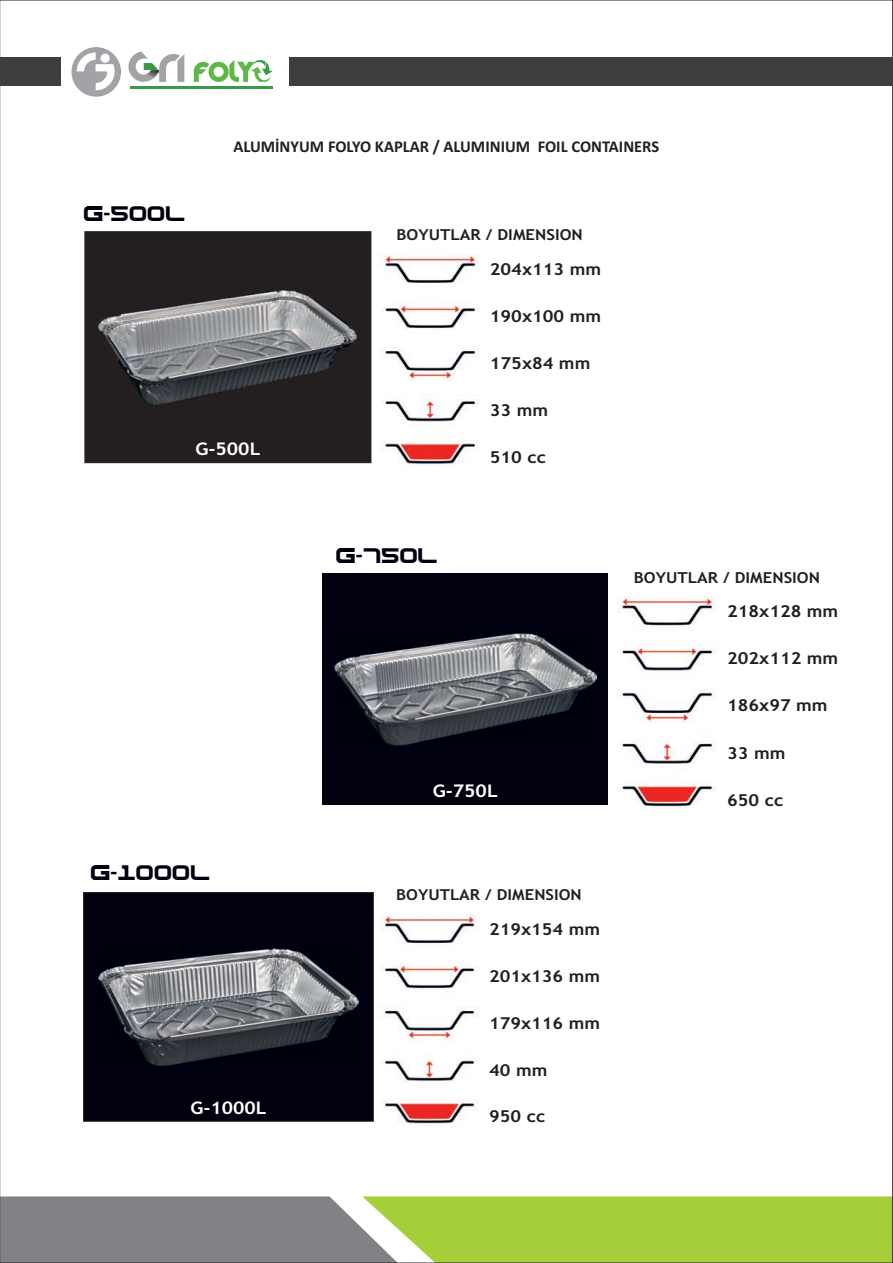
<style>
.page{position:relative;width:893px;height:1263px;background:#fff}
.page>*{position:absolute;margin:0;border:0;box-sizing:border-box;transform-origin:0 0}
.t1{font:33.6px "Nes Controller";color:#00000e;scale:1.11 1}
.t2{font:33.45px "Nes Controller";color:#00000e;scale:1.11 1}
.t3{font:700 17.4px "Trebuchet MS";color:#fff;scale:1.11 1}
.t4{font:700 16.5px "Calibri";color:#231f20}
.t5{font:700 16.35px "Trebuchet MS";color:#231f20;scale:1.11 1}
.t6{font:700 15.15px "Trebuchet MS";color:#231f20;scale:1.11 1}
.t7{font:700 15px "Trebuchet MS";color:#231f20;scale:1.11 1}
</style>
<div class="page">
<img style="left:618px;top:596px;width:98px;height:212px">
<div style="left:322px;top:574px;width:286px;height:231px;background:#00000e"></div>
<img style="left:335px;top:633px;width:261px;height:112px">
<div style="left:83px;top:892px;width:291px;height:230px;background:#00000e;border:1px solid #231f20"></div>
<img style="left:381px;top:914px;width:97px;height:210px">
<img style="left:98px;top:948px;width:261px;height:118px">
<img style="left:381px;top:254px;width:98px;height:211px">
<div style="left:84px;top:231px;width:287px;height:232px;background:#231f20;border:1px solid #231f20"></div>
<img style="left:99px;top:290px;width:258px;height:114px">
<svg style="left:2px;top:1196px;width:889px;height:65px;background:#9ab161"></svg>
<div style="left:0;top:58px;width:61px;height:28px;background:#3e3e3f"></div>
<svg style="left:71px;top:47px;width:50px;height:50px"></svg>
<svg style="left:128px;top:52px;width:56px;height:30px"></svg>
<svg style="left:194px;top:60px;width:79px;height:22px"></svg>
<hr style="left:130px;top:86px;width:143px;height:2px;background:#379a45">
<div style="left:289px;top:58px;width:604px;height:28px;background:#3e3e3f"></div>
<p class="t4" style="left:233px;top:139px;width:427px">ALUMİNYUM FOLYO KAPLAR / ALUMINIUM FOIL CONTAINERS</p>
<h2 class="t2" style="left:84px;top:190px;width:93px">G-500L</h2>
<p class="t3" style="left:195px;top:442px;width:60px">G-500L</p>
<p class="t6" style="left:396px;top:229px;width:169px">BOYUTLAR / DIMENSION</p>
<p class="t5" style="left:490px;top:263px;width:102px">204x113 mm</p>
<p class="t5" style="left:490px;top:310px;width:102px">190x100 mm</p>
<p class="t5" style="left:490px;top:357px;width:92px">175x84 mm</p>
<p class="t5" style="left:490px;top:404px;width:54px">33 mm</p>
<p class="t5" style="left:490px;top:451px;width:52px">510 cc</p>
<h1 class="t1" style="left:337px;top:532px;width:93px">G-750L</h1>
<p class="t3" style="left:433px;top:784px;width:60px">G-750L</p>
<p class="t6" style="left:634px;top:571px;width:169px">BOYUTLAR / DIMENSION</p>
<p class="t5" style="left:727px;top:605px;width:102px">218x128 mm</p>
<p class="t5" style="left:727px;top:652px;width:102px">202x112 mm</p>
<p class="t5" style="left:727px;top:699px;width:92px">186x97 mm</p>
<p class="t5" style="left:727px;top:746px;width:54px">33 mm</p>
<p class="t5" style="left:727px;top:793px;width:52px">650 cc</p>
<h2 class="t2" style="left:91px;top:849px;width:109px">G-1000L</h2>
<p class="t3" style="left:190px;top:1101px;width:70px">G-1000L</p>
<p class="t7" style="left:396px;top:889px;width:169px">BOYUTLAR / DIMENSION</p>
<p class="t5" style="left:489px;top:923px;width:101px">219x154 mm</p>
<p class="t5" style="left:489px;top:970px;width:101px">201x136 mm</p>
<p class="t5" style="left:489px;top:1017px;width:101px">179x116 mm</p>
<p class="t5" style="left:489px;top:1063px;width:54px">40 mm</p>
<p class="t5" style="left:489px;top:1110px;width:52px">950 cc</p>
</div>
